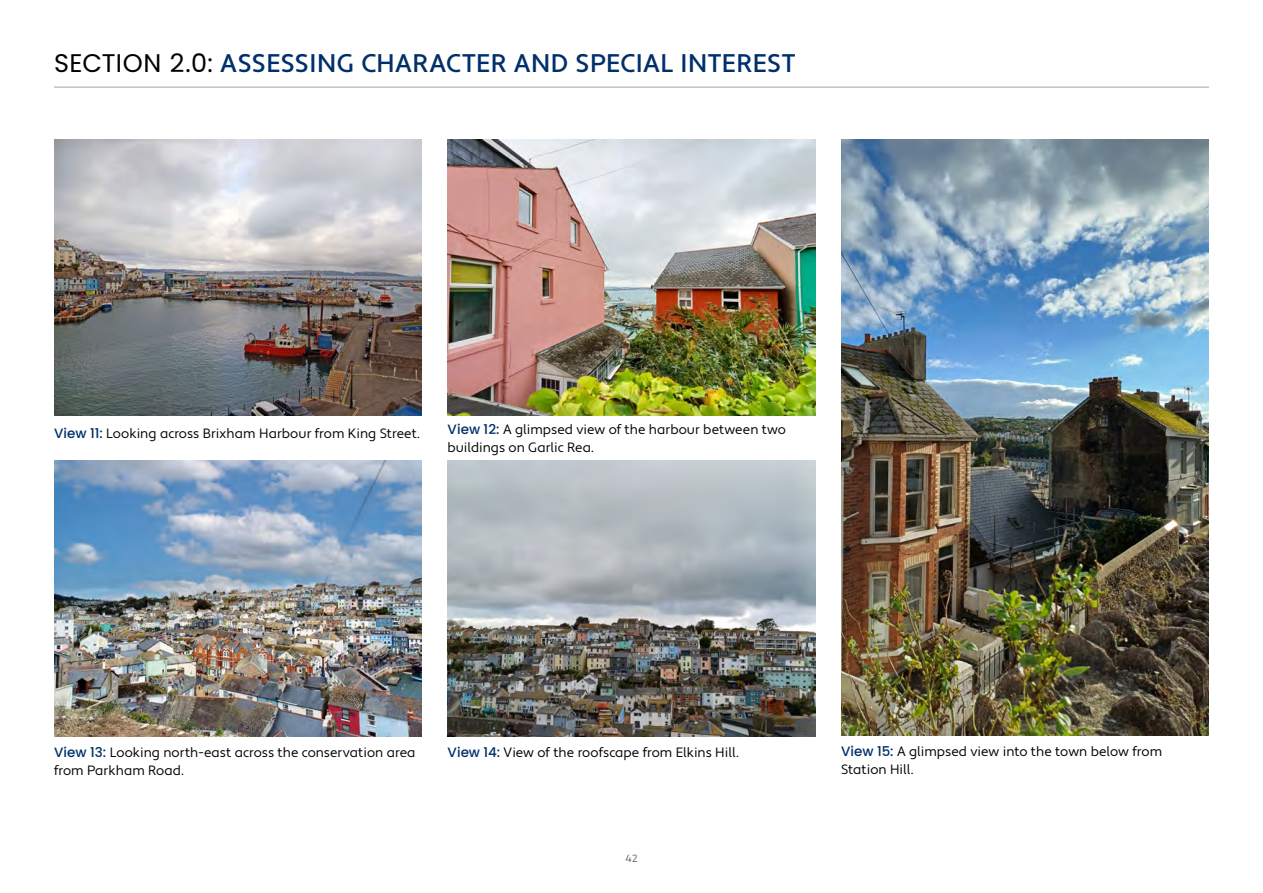
<style>
.page{position:relative;width:1263px;height:893px;background:#fff}
.page>*{position:absolute;margin:0;border:0;box-sizing:border-box;transform-origin:0 0}
.t1{font:500 25.5px "Apertura";letter-spacing:.02em;color:#00306b}
.Caption_-_Light_Italic{font:13.5px/18px "Apertura";color:#000}
.t2{font:10.5px "Apertura";color:#5b6064}
.s1{font-family:"Poppins";font-weight:400;color:#000}
.s2{font-family:"Poppins";font-weight:500;color:#00306b}
</style>
<div class="page">
<hr style="left:54px;top:87px;width:1155px;height:1px;background:#a0a3a7">
<img style="left:54px;top:140px;width:368px;height:276px">
<img style="left:447px;top:140px;width:368px;height:276px">
<img style="left:54px;top:461px;width:368px;height:276px">
<img style="left:447px;top:461px;width:368px;height:276px">
<img style="left:841px;top:140px;width:368px;height:596px">
<h1 class="t1" style="left:54px;top:48px;width:743px"><span class="s1">SECTION 2.0:</span> ASSESSING CHARACTER AND SPECIAL INTEREST</h1>
<p class="Caption_-_Light_Italic" style="left:54px;top:424px;width:368px"><span class="s2">View 11:</span> Looking across Brixham Harbour from King Street.</p>
<p class="Caption_-_Light_Italic" style="left:447px;top:421px;width:340px"><span class="s2">View 12:</span> A glimpsed view of the harbour between two buildings on Garlic Rea.</p>
<p class="Caption_-_Light_Italic" style="left:54px;top:744px;width:363px"><span class="s2">View 13:</span> Looking north-east across the conservation area from Parkham Road.</p>
<p class="Caption_-_Light_Italic" style="left:447px;top:744px;width:293px"><span class="s2">View 14:</span> View of the roofscape from Elkins Hill.</p>
<p class="Caption_-_Light_Italic" style="left:841px;top:743px;width:323px"><span class="s2">View 15:</span> A glimpsed view into the town below from<br>Station Hill.</p>
<p class="t2" style="left:626px;top:852px;width:13px">42</p>
</div>
